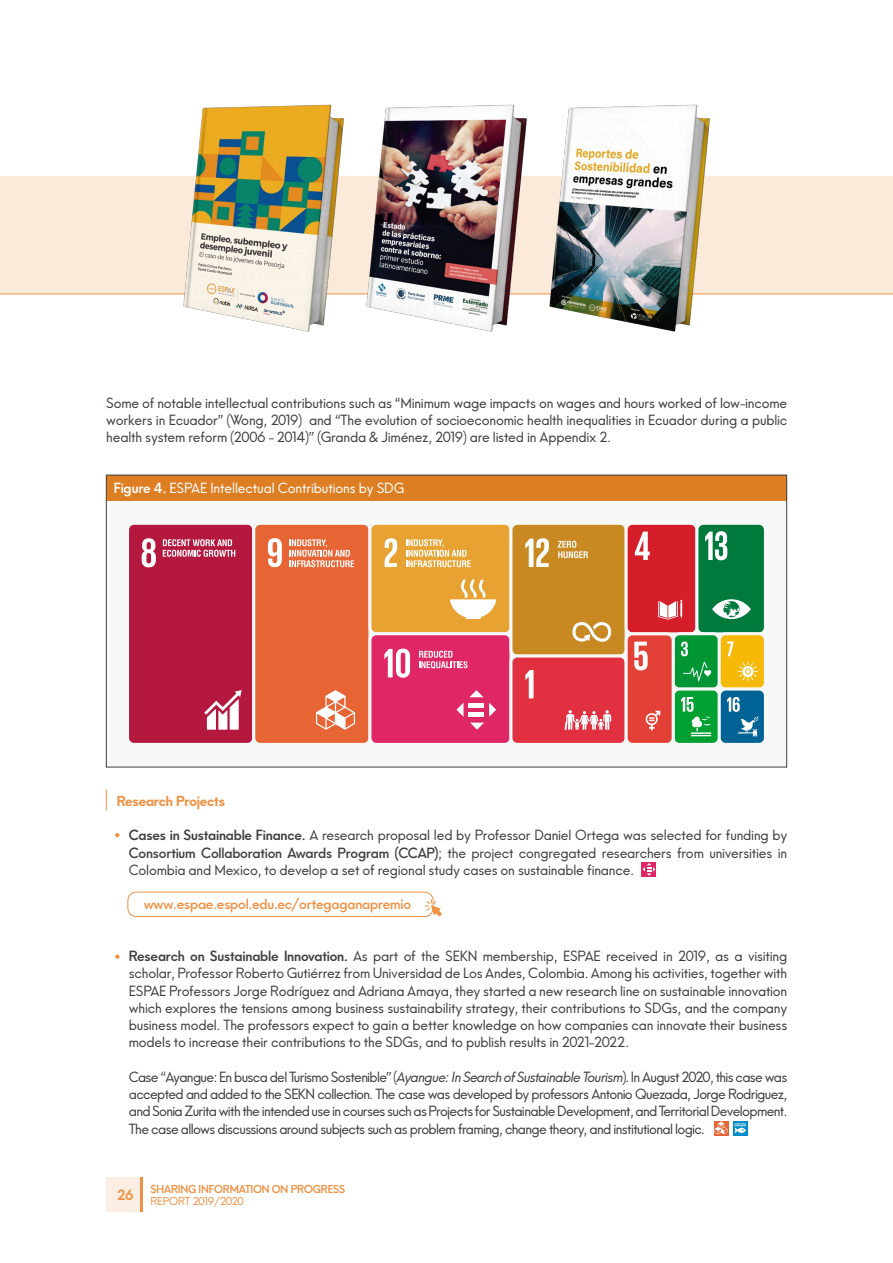
<style>
.page{position:relative;width:893px;height:1263px;background:#fff}
.page>*{position:absolute;margin:0;border:0;box-sizing:border-box;transform-origin:0 0}
.t1{font:13.5px/17.2px "Neue Hans Kendrick";letter-spacing:-.015em;color:#433f40;text-align:justify}
.t2{font:13.5px "Neue Hans Kendrick";letter-spacing:-.01em;color:#fff}
.t3{font:500 13.5px "Neue Hans Kendrick";letter-spacing:-.015em;color:#ef9144}
.t4{font:700 13.5px "Neue Hans Kendrick";letter-spacing:-.015em;color:#ef9144}
.t5{font:600 10.5px "Neue Hans Kendrick";letter-spacing:-.015em;color:#ef9144}
.t6{font:10.5px "Neue Hans Kendrick";letter-spacing:-.02em;color:#ef9144}
.s1{font-weight:600}
.s2{font-weight:500}
.s3{font-style:italic}
</style>
<div class="page">
<div style="left:0;top:177px;width:893px;height:117px;background:#fbe9da"></div>
<hr style="left:0;top:294px;width:893px;height:1px;background:#ef9144">
<img style="left:170px;top:104px;width:183px;height:228px">
<img style="left:540px;top:104px;width:183px;height:228px">
<img style="left:353px;top:104px;width:187px;height:228px">
<svg style="left:115px;top:954px;width:4px;height:5px"></svg>
<svg style="left:115px;top:833px;width:4px;height:4px"></svg>
<svg style="left:714px;top:1121px;width:14px;height:14px"></svg>
<svg style="left:715px;top:1121px;width:12px;height:13px"></svg>
<div style="left:128px;top:892px;width:305px;height:25px;border:1px solid #ef9144;border-radius:9px"></div>
<svg style="left:425px;top:899px;width:17px;height:17px"></svg>
<div style="left:642px;top:862px;width:14px;height:15px;background:#de2764"></div>
<svg style="left:643px;top:863px;width:12px;height:13px"></svg>
<div style="left:106px;top:501px;width:681px;height:266px;background:#f7f8f8"></div>
<div style="left:106px;top:475px;width:681px;height:26px;background:#de7e23"></div>
<div style="left:128px;top:523px;width:126px;height:221px;background:#b4183f;border-radius:6px"></div>
<div style="left:126px;top:522px;width:129px;height:224px;border:3px solid #f7f8f8;border-radius:6px"></div>
<div style="left:254px;top:523px;width:116px;height:221px;background:#e76435;border-radius:6px"></div>
<div style="left:252px;top:522px;width:119px;height:224px;border:3px solid #f7f8f8;border-radius:6px"></div>
<div style="left:370px;top:523px;width:141px;height:111px;background:#e7a231;border-radius:6px"></div>
<div style="left:368px;top:522px;width:144px;height:113px;border:3px solid #f7f8f8;border-radius:6px"></div>
<div style="left:370px;top:634px;width:141px;height:110px;background:#de2764;border-radius:6px"></div>
<div style="left:368px;top:632px;width:144px;height:114px;border:3px solid #f7f8f8;border-radius:6px"></div>
<div style="left:511px;top:523px;width:115px;height:133px;background:#c98922;border-radius:6px"></div>
<div style="left:509px;top:522px;width:119px;height:135px;border:3px solid #f7f8f8;border-radius:6px"></div>
<div style="left:511px;top:656px;width:115px;height:88px;background:#e13140;border-radius:6px"></div>
<div style="left:509px;top:654px;width:119px;height:92px;border:3px solid #f7f8f8;border-radius:6px"></div>
<div style="left:626px;top:523px;width:71px;height:111px;background:#d61e2b;border-radius:6px"></div>
<div style="left:625px;top:522px;width:73px;height:113px;border:3px solid #f7f8f8;border-radius:6px"></div>
<div style="left:697px;top:523px;width:68px;height:111px;background:#00793d;border-radius:6px"></div>
<div style="left:695px;top:522px;width:72px;height:113px;border:3px solid #f7f8f8;border-radius:6px"></div>
<div style="left:673px;top:634px;width:46px;height:55px;background:#009634;border-radius:6px"></div>
<div style="left:672px;top:632px;width:49px;height:58px;border:3px solid #f7f8f8;border-radius:6px"></div>
<div style="left:719px;top:634px;width:46px;height:55px;background:#f7b907;border-radius:6px"></div>
<div style="left:718px;top:632px;width:49px;height:58px;border:3px solid #f7f8f8;border-radius:6px"></div>
<div style="left:673px;top:689px;width:46px;height:55px;background:#00a132;border-radius:6px"></div>
<div style="left:672px;top:687px;width:49px;height:59px;border:3px solid #f7f8f8;border-radius:6px"></div>
<div style="left:719px;top:689px;width:46px;height:55px;background:#006396;border-radius:6px"></div>
<div style="left:718px;top:687px;width:49px;height:59px;border:3px solid #f7f8f8;border-radius:6px"></div>
<div style="left:626px;top:634px;width:47px;height:110px;background:#e34137;border-radius:6px"></div>
<div style="left:625px;top:632px;width:50px;height:114px;border:3px solid #f7f8f8;border-radius:6px"></div>
<svg style="left:681px;top:641px;width:7px;height:15px"></svg>
<svg style="left:635px;top:531px;width:15px;height:29px"></svg>
<svg style="left:634px;top:642px;width:14px;height:28px"></svg>
<svg style="left:727px;top:641px;width:6px;height:15px"></svg>
<svg style="left:525px;top:538px;width:24px;height:29px"></svg>
<svg style="left:705px;top:531px;width:22px;height:29px"></svg>
<svg style="left:204px;top:690px;width:38px;height:40px"></svg>
<svg style="left:316px;top:690px;width:39px;height:40px"></svg>
<svg style="left:450px;top:579px;width:46px;height:40px"></svg>
<svg style="left:489px;top:703px;width:7px;height:14px"></svg>
<svg style="left:456px;top:703px;width:7px;height:13px"></svg>
<svg style="left:469px;top:690px;width:14px;height:7px"></svg>
<svg style="left:470px;top:723px;width:14px;height:7px"></svg>
<hr style="left:469px;top:703px;width:15px;height:4px;background:#fff">
<hr style="left:469px;top:712px;width:15px;height:4px;background:#fff">
<svg style="left:572px;top:622px;width:39px;height:20px"></svg>
<svg style="left:564px;top:710px;width:47px;height:21px"></svg>
<svg style="left:658px;top:600px;width:24px;height:19px"></svg>
<svg style="left:712px;top:599px;width:39px;height:20px"></svg>
<svg style="left:646px;top:711px;width:14px;height:19px"></svg>
<svg style="left:681px;top:697px;width:30px;height:39px"></svg>
<svg style="left:727px;top:697px;width:31px;height:39px"></svg>
<svg style="left:683px;top:662px;width:28px;height:19px"></svg>
<svg style="left:738px;top:662px;width:20px;height:19px"></svg>
<svg style="left:142px;top:538px;width:14px;height:29px"></svg>
<svg style="left:268px;top:538px;width:14px;height:29px"></svg>
<svg style="left:385px;top:538px;width:12px;height:29px"></svg>
<svg style="left:384px;top:649px;width:26px;height:29px"></svg>
<svg style="left:525px;top:670px;width:8px;height:28px"></svg>
<svg style="left:163px;top:539px;width:72px;height:18px"></svg>
<svg style="left:289px;top:539px;width:65px;height:28px"></svg>
<svg style="left:406px;top:539px;width:65px;height:28px"></svg>
<svg style="left:419px;top:651px;width:49px;height:18px"></svg>
<svg style="left:558px;top:541px;width:30px;height:17px"></svg>
<div style="left:733px;top:1120px;width:15px;height:15px;background:#008cc8"></div>
<svg style="left:734px;top:1123px;width:12px;height:10px"></svg>
<div style="left:106px;top:1178px;width:34px;height:34px;background:#fceee3"></div>
<hr style="left:140px;top:1178px;width:2px;height:34px;background:#ef9144">
<svg style="left:106px;top:789px;width:1px;height:22px"></svg>
<p class="t1" style="left:106px;top:393px;width:683px">Some of notable intellectual contributions such as “Minimum wage impacts on wages and hours worked of low-income workers in Ecuador” (Wong, 2019) and “The evolution of socioeconomic health inequalities in Ecuador during a public health system reform (2006 - 2014)” (Granda &amp; Jiménez, 2019) are listed in Appendix 2.</p>
<p class="t2" style="left:114px;top:475px;width:292px"><span class="s1">Figure 4.</span> ESPAE Intellectual Contributions by SDG</p>
<p class="t4" style="left:117px;top:788px;width:110px">Research Projects</p>
<p class="t1" style="left:129px;top:825px;width:660px"><span class="s1">Cases in Sustainable Finance.</span> A research proposal led by Professor Daniel Ortega was selected for funding by <span class="s2">Consortium Collaboration Awards Program (CCAP)</span>; the project congregated researchers from universities in Colombia and Mexico, to develop a set of regional study cases on sustainable finance.</p>
<p class="t3" style="left:144px;top:892px;width:269px">www.espae.espol.edu.ec/ortegaganapremio</p>
<p class="t1" style="left:129px;top:946px;width:660px"><span class="s1">Research on Sustainable Innovation.</span> As part of the SEKN membership, ESPAE received in 2019, as a visiting scholar, Professor Roberto Gutiérrez from Universidad de Los Andes, Colombia. Among his activities, together with ESPAE Professors Jorge Rodríguez and Adriana Amaya, they started a new research line on sustainable innovation which explores the tensions among business sustainability strategy, their contributions to SDGs, and the company business model. The professors expect to gain a better knowledge on how companies can innovate their business models to increase their contributions to the SDGs, and to publish results in 2021-2022.</p>
<p class="t1" style="left:129px;top:1067px;width:660px">Case “Ayangue: En busca del Turismo Sostenible” (<span class="s3">Ayangue: In Search of Sustainable Tourism</span>). In August 2020, this case was accepted and added to the SEKN collection. The case was developed by professors Antonio Quezada, Jorge Rodriguez, and Sonia Zurita with the intended use in courses such as Projects for Sustainable Development, and Territorial Development.<br>The case allows discussions around subjects such as problem framing, change theory, and institutional logic.</p>
<p class="t4" style="left:117px;top:1182px;width:18px">26</p>
<p class="t5" style="left:151px;top:1179px;width:196px">SHARING INFORMATION ON PROGRESS</p>
<p class="t6" style="left:151px;top:1191px;width:95px">REPORT 2019/2020</p>
</div>
